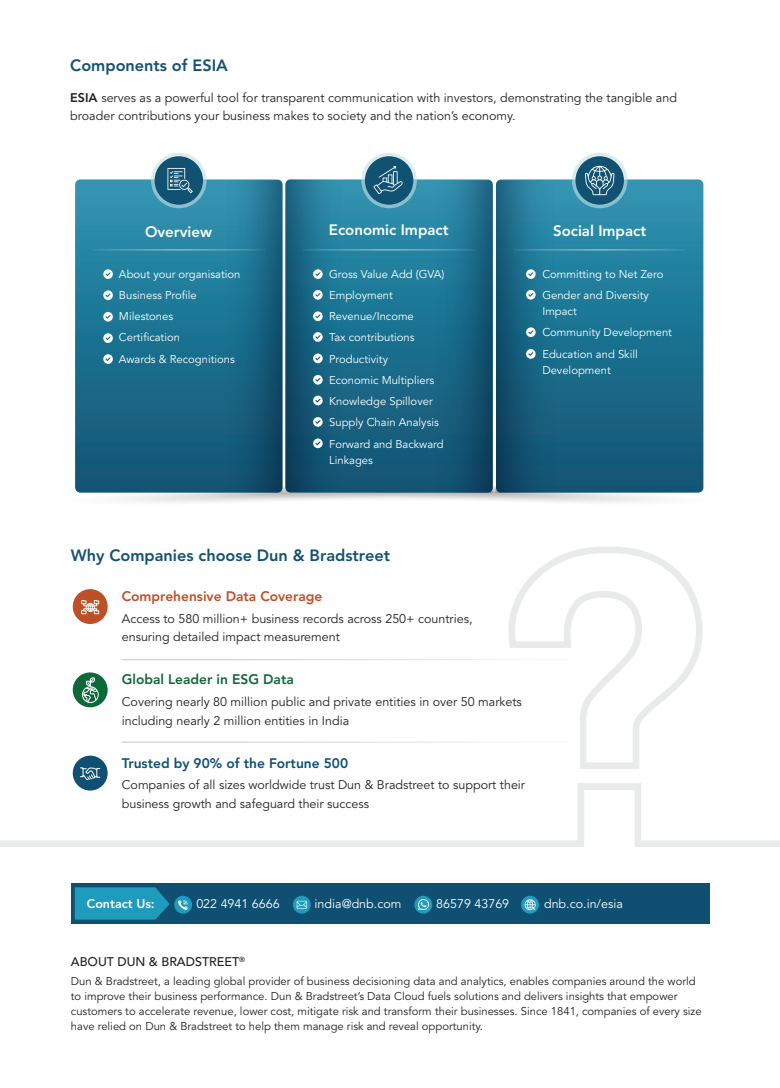
<style>
.page{position:relative;width:780px;height:1088px;background:#fff}
.page>*{position:absolute;margin:0;border:0;box-sizing:border-box;transform-origin:0 0}
.t1{font:800 16.25px "Avenir LT Std";color:#125172}
.t2{font:800 15px "Avenir LT Std";color:#fff}
.t3{font:800 13.75px "Avenir LT Std";color:#0f5072}
.t4{font:800 13.75px "Avenir LT Std";color:#be4f26}
.t5{font:800 13.75px "Avenir LT Std";color:#0d6a38}
.t6{font:12.5px/18.8px "Avenir LT Std";color:#231f20}
.t7{font:12.5px "Avenir LT Std";color:#fff}
.t8{font:500 12.5px "Avenir LT Std";color:#231f20}
.t9{font:800 12.5px "Avenir LT Std";color:#fff}
.t10{font:11.25px/15px "Avenir LT Std";color:#231f20}
.t11{font:11.25px/21.2px "Avenir LT Std";color:#fff}
.s1{font-weight:800}
</style>
<div class="page">
<svg style="left:122px;top:481px;width:582px;height:21px"></svg>
<svg style="left:168px;top:483px;width:444px;height:18px"></svg>
<svg style="left:438px;top:180px;width:55px;height:312px;background:#186280"></svg>
<svg style="left:285px;top:179px;width:153px;height:313px;background:#1c6b8a"></svg>
<svg style="left:361px;top:153px;width:56px;height:55px"></svg>
<div style="left:365px;top:156px;width:48px;height:49px;background:#115272;border-radius:50%"></div>
<svg style="left:373px;top:166px;width:30px;height:28px"></svg>
<svg style="left:496px;top:179px;width:207px;height:314px;background:#207492"></svg>
<svg style="left:496px;top:180px;width:153px;height:312px;background:#1c6c8a"></svg>
<svg style="left:75px;top:179px;width:207px;height:314px;background:#217492"></svg>
<svg style="left:129px;top:180px;width:153px;height:312px;background:#1c6c8b"></svg>
<svg style="left:508px;top:547px;width:194px;height:222px"></svg>
<svg style="left:0;top:783px;width:780px;height:64px"></svg>
<svg style="left:151px;top:153px;width:55px;height:55px"></svg>
<div style="left:154px;top:156px;width:49px;height:49px;background:#115272;border-radius:50%"></div>
<svg style="left:167px;top:168px;width:26px;height:25px"></svg>
<svg style="left:572px;top:153px;width:55px;height:55px"></svg>
<div style="left:575px;top:156px;width:49px;height:49px;background:#115272;border-radius:50%"></div>
<svg style="left:585px;top:166px;width:29px;height:29px"></svg>
<svg style="left:526px;top:269px;width:9px;height:10px"></svg>
<svg style="left:526px;top:290px;width:9px;height:10px"></svg>
<svg style="left:526px;top:327px;width:9px;height:10px"></svg>
<svg style="left:526px;top:349px;width:9px;height:10px"></svg>
<svg style="left:313px;top:269px;width:9px;height:10px"></svg>
<svg style="left:313px;top:290px;width:9px;height:10px"></svg>
<svg style="left:313px;top:311px;width:9px;height:10px"></svg>
<svg style="left:313px;top:332px;width:9px;height:10px"></svg>
<svg style="left:313px;top:353px;width:9px;height:10px"></svg>
<svg style="left:313px;top:375px;width:9px;height:10px"></svg>
<svg style="left:313px;top:396px;width:9px;height:9px"></svg>
<svg style="left:313px;top:417px;width:9px;height:10px"></svg>
<svg style="left:313px;top:438px;width:9px;height:10px"></svg>
<svg style="left:103px;top:269px;width:10px;height:10px"></svg>
<svg style="left:103px;top:290px;width:10px;height:10px"></svg>
<svg style="left:103px;top:312px;width:10px;height:10px"></svg>
<svg style="left:103px;top:333px;width:10px;height:10px"></svg>
<svg style="left:103px;top:354px;width:10px;height:10px"></svg>
<hr style="left:92px;top:249px;width:173px;height:1px;background:#d1d2d4">
<hr style="left:302px;top:249px;width:173px;height:1px;background:#d1d2d4">
<hr style="left:513px;top:249px;width:173px;height:1px;background:#d1d2d4">
<div style="left:73px;top:589px;width:35px;height:35px;background:#be4f26;border-radius:50%"></div>
<svg style="left:81px;top:600px;width:18px;height:14px"></svg>
<div style="left:73px;top:672px;width:35px;height:35px;background:#0d6a38;border-radius:50%"></div>
<svg style="left:82px;top:677px;width:16px;height:26px"></svg>
<div style="left:73px;top:756px;width:35px;height:34px;background:#0f5072;border-radius:50%"></div>
<svg style="left:80px;top:767px;width:20px;height:13px"></svg>
<hr style="left:122px;top:659px;width:447px;height:1px;background:#d1d2d4">
<hr style="left:122px;top:741px;width:447px;height:2px;background:#d1d2d4">
<div style="left:71px;top:883px;width:638px;height:40px;background:#0f5072"></div>
<svg style="left:75px;top:887px;width:95px;height:32px;background:#1d94b7"></svg>
<div style="left:174px;top:896px;width:18px;height:18px;background:#1f9bbe;border-radius:50%"></div>
<svg style="left:178px;top:900px;width:10px;height:10px"></svg>
<svg style="left:293px;top:896px;width:18px;height:18px"></svg>
<svg style="left:297px;top:901px;width:10px;height:7px"></svg>
<div style="left:414px;top:896px;width:18px;height:18px;background:#1f9bbe;border-radius:50%"></div>
<svg style="left:418px;top:899px;width:11px;height:11px"></svg>
<div style="left:521px;top:896px;width:18px;height:17px;background:#1f9bbe;border-radius:50%"></div>
<svg style="left:524px;top:899px;width:12px;height:11px"></svg>
<h1 class="t1" style="left:70px;top:56px;width:159px">Components of ESIA</h1>
<p class="t6" style="left:70px;top:88px;width:608px"><span class="s1">ESIA</span> serves as a powerful tool for transparent communication with investors, demonstrating the tangible and broader contributions your business makes to society and the nation’s economy.</p>
<p class="t2" style="left:145px;top:223px;width:68px">Overview</p>
<p class="t2" style="left:329px;top:221px;width:121px">Economic Impact</p>
<p class="t2" style="left:553px;top:221px;width:95px">Social Impact</p>
<p class="t11" style="left:119px;top:263px;width:123px">About your organisation<br>Business Profile<br>Milestones<br>Certification<br>Awards &amp; Recognitions</p>
<p class="t11" style="left:329px;top:263px;width:117px">Gross Value Add (GVA)<br>Employment<br>Revenue/Income<br>Tax contributions<br>Productivity<br>Economic Multipliers<br>Knowledge Spillover<br>Supply Chain Analysis<br>Forward and Backward</p>
<p class="t11" style="left:329px;top:450px;width:45px">Linkages</p>
<p class="t11" style="left:542px;top:263px;width:123px">Committing to Net Zero<br>Gender and Diversity</p>
<p class="t11" style="left:542px;top:301px;width:131px">Impact<br>Community Development<br>Education and Skill</p>
<p class="t11" style="left:542px;top:360px;width:70px">Development</p>
<h1 class="t1" style="left:71px;top:546px;width:320px">Why Companies choose Dun &amp; Bradstreet</h1>
<p class="t4" style="left:122px;top:588px;width:202px">Comprehensive Data Coverage</p>
<p class="t6" style="left:122px;top:609px;width:352px">Access to 580 million+ business records across 250+ countries, ensuring detailed impact measurement</p>
<p class="t5" style="left:122px;top:671px;width:173px">Global Leader in ESG Data</p>
<p class="t6" style="left:122px;top:692px;width:401px">Covering nearly 80 million public and private entities in over 50 markets including nearly 2 million entities in India</p>
<p class="t3" style="left:122px;top:755px;width:228px">Trusted by 90% of the Fortune 500</p>
<p class="t6" style="left:122px;top:776px;width:405px">Companies of all sizes worldwide trust Dun &amp; Bradstreet to support their business growth and safeguard their success</p>
<p class="t9" style="left:87px;top:896px;width:69px">Contact Us:</p>
<p class="t7" style="left:196px;top:897px;width:85px">022 4941 6666</p>
<p class="t7" style="left:314px;top:897px;width:88px">india@dnb.com</p>
<p class="t7" style="left:436px;top:897px;width:74px">86579 43769</p>
<p class="t7" style="left:544px;top:897px;width:80px">dnb.co.in/esia</p>
<p class="t8" style="left:71px;top:955px;width:176px">ABOUT DUN &amp; BRADSTREET<sup>®</sup></p>
<p class="t10" style="left:71px;top:974px;width:632px">Dun &amp; Bradstreet, a leading global provider of business decisioning data and analytics, enables companies around the world to improve their business performance. Dun &amp; Bradstreet’s Data Cloud fuels solutions and delivers insights that empower customers to accelerate revenue, lower cost, mitigate risk and transform their businesses. Since 1841, companies of every size have relied on Dun &amp; Bradstreet to help them manage risk and reveal opportunity.</p>
</div>
